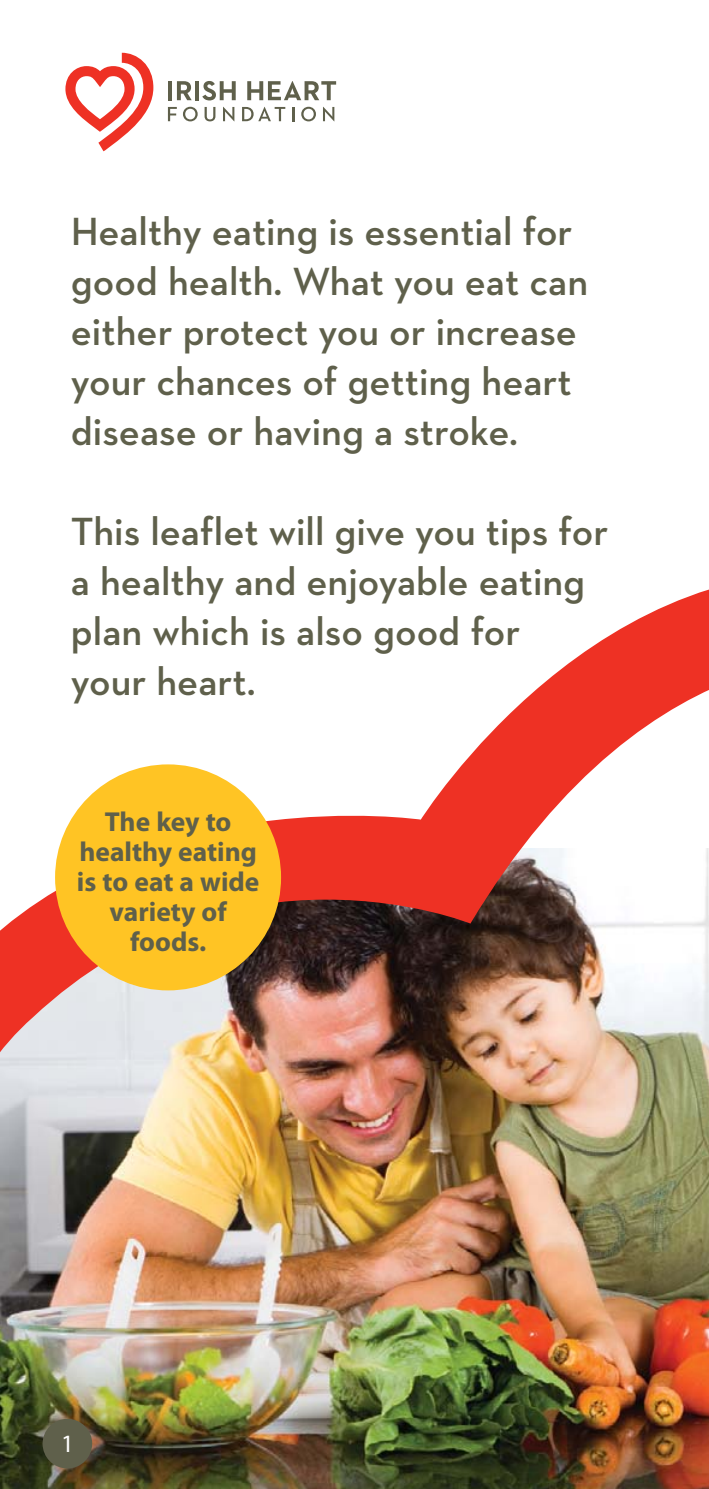
<style>
.page{position:relative;width:709px;height:1489px;background:#fff}
.page>*{position:absolute;margin:0;border:0;box-sizing:border-box;transform-origin:0 0}
.t1{font:600 40px/50px "Neutraface 2 Text";color:#5f604b}
.t2{font:700 27.5px/30px "Myriad Pro";color:#5f604b;text-align:center}
.t3{font:25px "Myriad Pro";color:#fff}
</style>
<div class="page">
<img style="left:0;top:1114px;width:709px;height:374px">
<img style="left:0;top:589px;width:709px;height:525px">
<div style="left:43px;top:1418px;width:49px;height:50px;background:#5f604b;border-radius:50%"></div>
<hr style="left:168px;top:81px;width:4px;height:19px;background:#5f604b">
<svg style="left:177px;top:81px;width:15px;height:19px"></svg>
<hr style="left:195px;top:81px;width:4px;height:19px;background:#5f604b">
<svg style="left:202px;top:81px;width:34px;height:19px"></svg>
<svg style="left:247px;top:81px;width:89px;height:19px"></svg>
<svg style="left:168px;top:107px;width:9px;height:14px"></svg>
<svg style="left:183px;top:107px;width:15px;height:14px"></svg>
<svg style="left:204px;top:107px;width:11px;height:14px"></svg>
<svg style="left:223px;top:107px;width:11px;height:14px"></svg>
<svg style="left:242px;top:107px;width:43px;height:14px"></svg>
<svg style="left:292px;top:107px;width:2px;height:14px"></svg>
<svg style="left:301px;top:107px;width:15px;height:14px"></svg>
<svg style="left:323px;top:107px;width:11px;height:14px"></svg>
<svg style="left:65px;top:53px;width:88px;height:98px"></svg>
<div style="left:55px;top:764px;width:226px;height:226px;background:#ffc424;border-radius:50%"></div>
<p class="t1" style="left:71px;top:210px;width:519px">Healthy eating is essential for good health. What you eat can either protect you or increase your chances of getting heart disease or having a stroke.</p>
<p class="t1" style="left:71px;top:510px;width:539px">This leaflet will give you tips for a healthy and enjoyable eating plan which is also good for<br>your heart.</p>
<p class="t2" style="left:77px;top:809px;width:184px">The key to healthy eating is to eat a wide variety of foods.</p>
<p class="t3" style="left:61px;top:1433px;width:14px">1</p>
</div>
